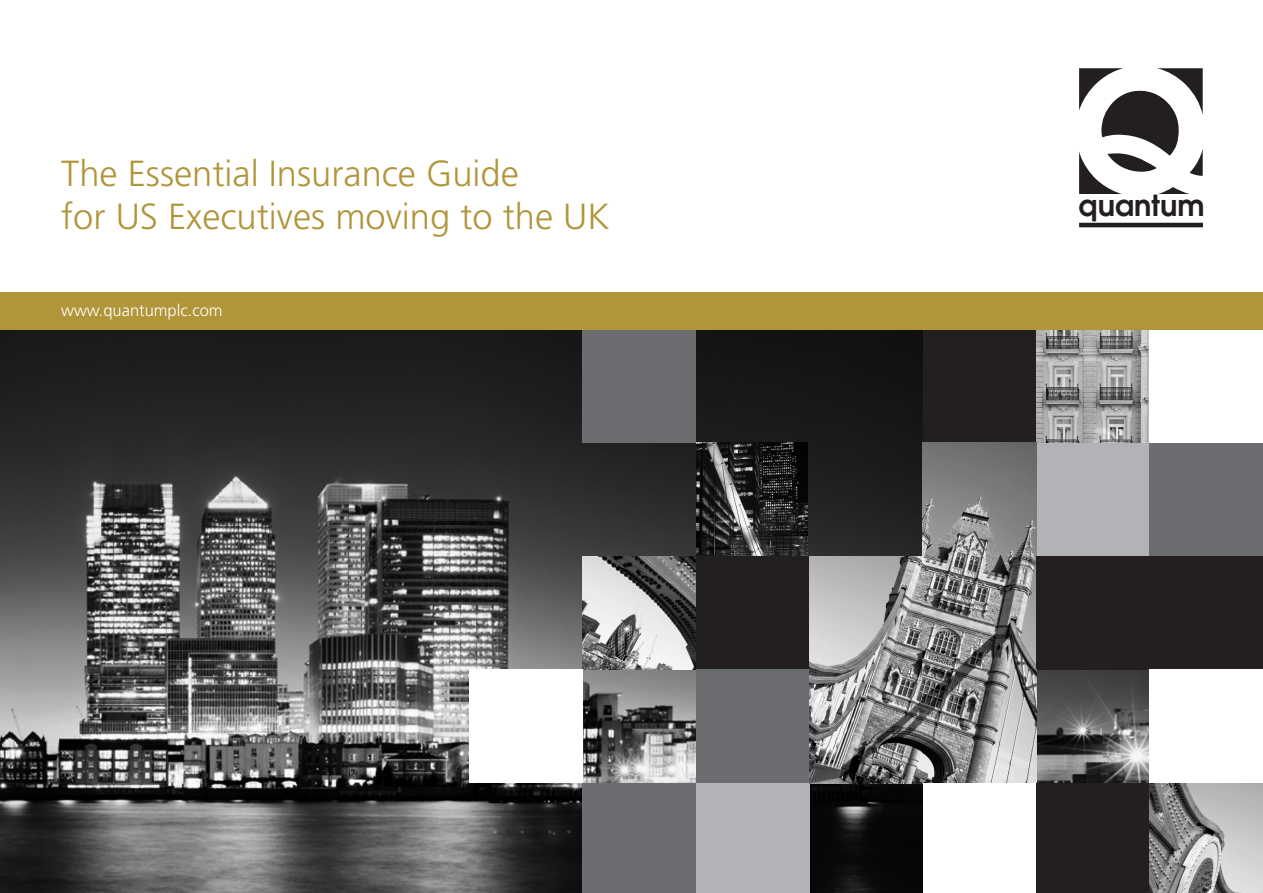
<style>
.page{position:relative;width:1263px;height:893px;background:#fff}
.page>*{position:absolute;margin:0;border:0;box-sizing:border-box;transform-origin:0 0}
.t1{font:300 36.3px "Frutiger";color:#b19539}
.t2{font:600 28.95px "Avant Garde";color:#231f20}
.t3{font:300 16.5px "Frutiger";color:#fff}
</style>
<div class="page">
<img style="left:0;top:330px;width:1149px;height:563px">
<div style="left:583px;top:330px;width:113px;height:113px;background:#6c6d70"></div>
<div style="left:923px;top:330px;width:113px;height:113px;background:#231f20"></div>
<img style="left:1036px;top:330px;width:113px;height:113px">
<img style="left:696px;top:443px;width:112px;height:113px">
<div style="left:1036px;top:443px;width:113px;height:113px;background:#b2b3b7"></div>
<div style="left:1149px;top:443px;width:114px;height:113px;background:#6c6d70"></div>
<img style="left:583px;top:556px;width:113px;height:114px">
<div style="left:696px;top:556px;width:113px;height:114px;background:#231f20"></div>
<img style="left:809px;top:556px;width:114px;height:227px">
<img style="left:923px;top:443px;width:113px;height:340px">
<div style="left:1036px;top:556px;width:113px;height:114px;background:#231f20"></div>
<div style="left:1149px;top:556px;width:114px;height:114px;background:#231f20"></div>
<div style="left:696px;top:670px;width:113px;height:113px;background:#6c6d70"></div>
<div style="left:469px;top:670px;width:114px;height:113px;background:#fff"></div>
<div style="left:583px;top:783px;width:113px;height:110px;background:#6c6d70"></div>
<div style="left:696px;top:783px;width:113px;height:110px;background:#b2b3b7"></div>
<div style="left:923px;top:783px;width:113px;height:110px;background:#fff"></div>
<div style="left:1036px;top:783px;width:113px;height:110px;background:#231f20"></div>
<img style="left:1149px;top:783px;width:114px;height:110px">
<svg style="left:1079px;top:68px;width:124px;height:126px"></svg>
<hr style="left:1079px;top:223px;width:124px;height:4px;background:#231f20">
<div style="left:0;top:292px;width:1263px;height:38px;background:#b19539"></div>
<p class="t1" style="left:61px;top:153px;width:459px">The Essential Insurance Guide</p>
<p class="t1" style="left:61px;top:196px;width:550px">for US Executives moving to the UK</p>
<p class="t2" style="left:1078px;top:186px;width:128px">quantum</p>
<p class="t3" style="left:61px;top:301px;width:163px">www.quantumplc.com</p>
</div>
